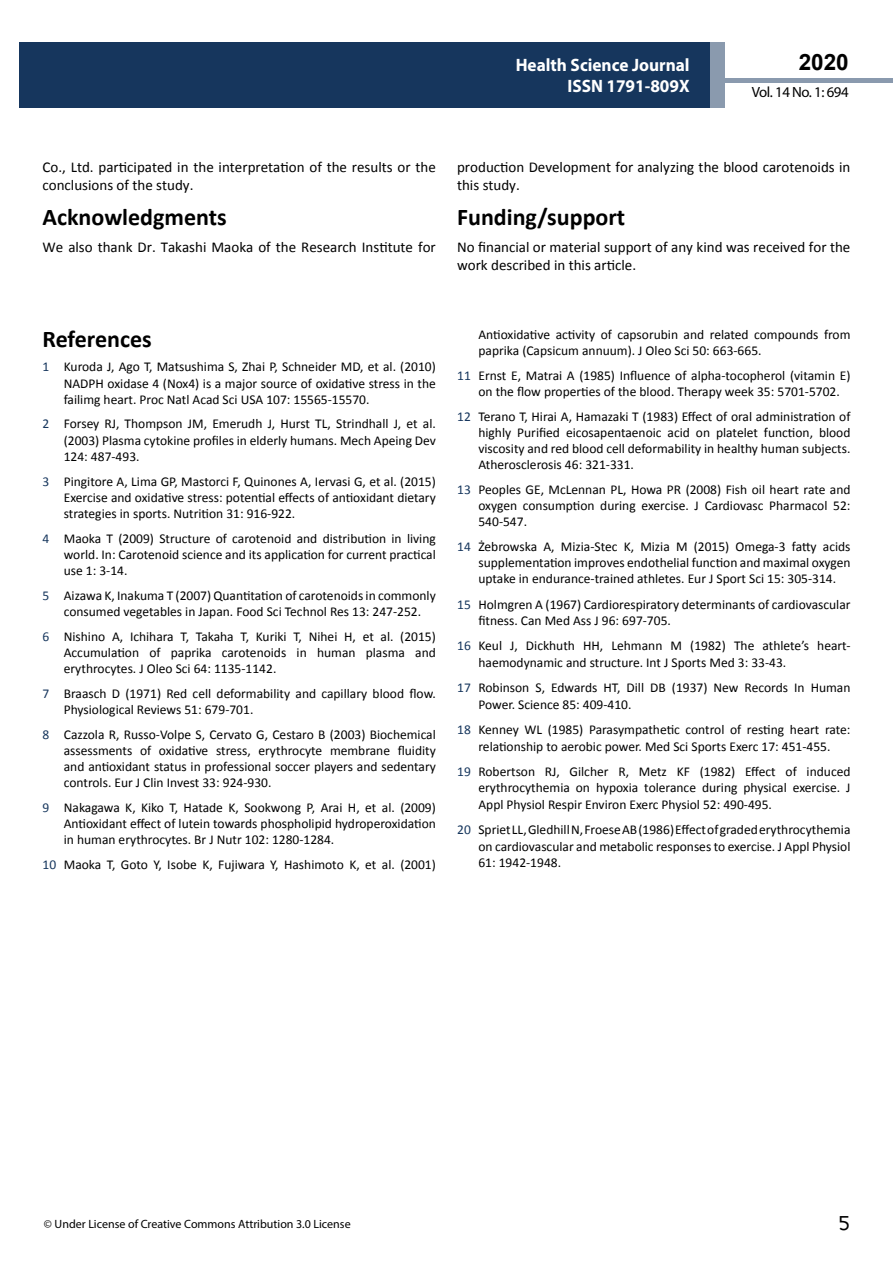
<style>
.page{position:relative;width:893px;height:1263px;background:#fff}
.page>*{position:absolute;margin:0;border:0;box-sizing:border-box;transform-origin:0 0}
.t1{font:25.5px "Tunga";color:#000}
.t2{font:700 24px "Calibri";color:#000}
.t3{font:700 22.5px "Arial";color:#000}
.t4{font:700 18px/21.6px "Myriad Pro";color:#fff;text-align:right;scale:.96 1}
.t5{font:15px/18px "Calibri";color:#000}
.t6{font:14.85px "Myriad Pro";letter-spacing:-.03em;color:#000}
.t7{font:13.5px/16.2px "Calibri";color:#000;text-align:justify}
.t8{font:12px "Myriad Pro";color:#000}
.s1{color:#16365d}
</style>
<div class="page">
<hr style="left:725px;top:78px;width:168px;height:4px;background:#8a9aae">
<div style="left:19px;top:42px;width:690px;height:66px;background:#16365d"></div>
<div style="left:709px;top:42px;width:16px;height:66px;background:#8a9aae"></div>
<h3 class="t4" style="left:517px;top:53px;width:198px">ARCHIVOS DE MEDICINA<br>ISSN 169 - 465</h3>
<h3 class="t3" style="left:799px;top:47px;width:52px">2020</h3>
<h3 class="t4" style="left:516px;top:53px;width:183px">Health Science Journal<br>ISSN 1791-809X</h3>
<p class="t6" style="left:752px;top:83px;width:98px">Vol. 14 No. 1: 694</p>
<p class="t5" style="left:43px;top:158px;width:395px">Co., Ltd. participated in the interpretation of the results or the conclusions of the study.</p>
<h2 class="t2" style="left:43px;top:202px;width:186px">Acknowledgments</h2>
<p class="t5" style="left:43px;top:238px;width:395px">We also thank Dr. Takashi Maoka of the Research Institute for</p>
<p class="t5" style="left:457px;top:158px;width:395px">production Development for analyzing the blood carotenoids in this study.</p>
<h2 class="t2" style="left:457px;top:202px;width:170px">Funding/support</h2>
<p class="t5" style="left:457px;top:238px;width:395px">No financial or material support of any kind was received for the work described in this article.</p>
<h2 class="t2" style="left:43px;top:323px;width:111px">References</h2>
<p class="t7" style="left:64px;top:359px;width:374px;text-indent:-21px"><span class="s1">1</span> Kuroda J, Ago T, Matsushima S, Zhai P, Schneider MD, et al. (2010)<br>NADPH oxidase 4 (Nox4) is a major source of oxidative stress in the failimg heart. Proc Natl Acad Sci USA 107: 15565-15570.</p>
<p class="t7" style="left:64px;top:416px;width:374px;text-indent:-21px"><span class="s1">2</span> Forsey RJ, Thompson JM, Emerudh J, Hurst TL, Strindhall J, et al. (2003) Plasma cytokine profiles in elderly humans. Mech Apeing Dev 124: 487-493.</p>
<p class="t7" style="left:64px;top:473px;width:374px;text-indent:-21px"><span class="s1">3</span> Pingitore A, Lima GP, Mastorci F, Quinones A, Iervasi G, et al. (2015)<br>Exercise and oxidative stress: potential effects of antioxidant dietary strategies in sports. Nutrition 31: 916-922.</p>
<p class="t7" style="left:64px;top:530px;width:374px;text-indent:-21px"><span class="s1">4</span> Maoka T (2009) Structure of carotenoid and distribution in living world. In: Carotenoid science and its application for current practical use 1: 3-14.</p>
<p class="t7" style="left:43px;top:587px;width:395px;text-align:center"><span class="s1">5</span> Aizawa K, Inakuma T (2007) Quantitation of carotenoids in commonly consumed vegetables in Japan. Food Sci Technol Res 13: 247-252.</p>
<p class="t7" style="left:64px;top:628px;width:374px;text-indent:-21px"><span class="s1">6</span> Nishino A, Ichihara T, Takaha T, Kuriki T, Nihei H, et al. (2015)<br>Accumulation of paprika carotenoids in human plasma and erythrocytes. J Oleo Sci 64: 1135-1142.</p>
<p class="t7" style="left:64px;top:685px;width:374px;text-indent:-21px"><span class="s1">7</span> Braasch D (1971) Red cell deformability and capillary blood flow.<br>Physiological Reviews 51: 679-701.</p>
<p class="t7" style="left:64px;top:726px;width:374px;text-indent:-21px"><span class="s1">8</span> Cazzola R, Russo-Volpe S, Cervato G, Cestaro B (2003) Biochemical assessments of oxidative stress, erythrocyte membrane fluidity and antioxidant status in professional soccer players and sedentary controls. Eur J Clin Invest 33: 924-930.</p>
<p class="t7" style="left:64px;top:799px;width:374px;text-indent:-21px"><span class="s1">9</span> Nakagawa K, Kiko T, Hatade K, Sookwong P, Arai H, et al. (2009)<br>Antioxidant effect of lutein towards phospholipid hydroperoxidation in human erythrocytes. Br J Nutr 102: 1280-1284.</p>
<p class="t7" style="left:43px;top:856px;width:395px"><span class="s1">10</span> Maoka T, Goto Y, Isobe K, Fujiwara Y, Hashimoto K, et al. (2001)</p>
<p class="t7" style="left:478px;top:326px;width:374px">Antioxidative activity of capsorubin and related compounds from paprika (Capsicum annuum). J Oleo Sci 50: 663-665.</p>
<p class="t7" style="left:478px;top:367px;width:374px;text-indent:-21px"><span class="s1">11</span> Ernst E, Matrai A (1985) Influence of alpha-tocopherol (vitamin E) on the flow properties of the blood. Therapy week 35: 5701-5702.</p>
<p class="t7" style="left:478px;top:408px;width:374px;text-indent:-21px"><span class="s1">12</span> Terano T, Hirai A, Hamazaki T (1983) Effect of oral administration of highly Purified eicosapentaenoic acid on platelet function, blood viscosity and red blood cell deformability in healthy human subjects.<br>Atherosclerosis 46: 321-331.</p>
<p class="t7" style="left:478px;top:481px;width:374px;text-indent:-21px"><span class="s1">13</span> Peoples GE, McLennan PL, Howa PR (2008) Fish oil heart rate and oxygen consumption during exercise. J Cardiovasc Pharmacol 52:<br>540-547.</p>
<p class="t7" style="left:478px;top:538px;width:374px;text-indent:-21px"><span class="s1">14</span> Żebrowska A, Mizia-Stec K, Mizia M (2015) Omega-3 fatty acids supplementation improves endothelial function and maximal oxygen uptake in endurance-trained athletes. Eur J Sport Sci 15: 305-314.</p>
<p class="t7" style="left:478px;top:596px;width:374px;line-height:16.6px;text-indent:-21px"><span class="s1">15</span> Holmgren A (1967) Cardiorespiratory determinants of cardiovascular fitness. Can Med Ass J 96: 697-705.</p>
<p class="t7" style="left:478px;top:637px;width:374px;line-height:16.6px;text-indent:-21px"><span class="s1">16</span> Keul J, Dickhuth HH, Lehmann M (1982) The athlete’s heart&shy;haemodynamic and structure. Int J Sports Med 3: 33-43.</p>
<p class="t7" style="left:478px;top:679px;width:374px;line-height:16.6px;text-indent:-21px"><span class="s1">17</span> Robinson S, Edwards HT, Dill DB (1937) New Records In Human<br>Power. Science 85: 409-410.</p>
<p class="t7" style="left:457px;top:721px;width:395px;line-height:16.6px;text-align:center"><span class="s1">18</span> Kenney WL (1985) Parasympathetic control of resting heart rate: relationship to aerobic power. Med Sci Sports Exerc 17: 451-455.</p>
<p class="t7" style="left:478px;top:763px;width:374px;line-height:16.6px;text-indent:-21px"><span class="s1">19</span> Robertson RJ, Gilcher R, Metz KF (1982) Effect of induced erythrocythemia on hypoxia tolerance during physical exercise. J Appl Physiol Respir Environ Exerc Physiol 52: 490-495.</p>
<p class="t7" style="left:478px;top:821px;width:374px;line-height:16.6px;text-indent:-21px"><span class="s1">20</span> SprietLL,GledhillN,FroeseAB(1986)Effectofgradederythrocythemia on cardiovascular and metabolic responses to exercise. J Appl Physiol 61: 1942-1948.</p>
<p class="t8" style="left:44px;top:1217px;width:308px">© Under License of Creative Commons Attribution 3.0 License</p>
<h1 class="t1" style="left:839px;top:1206px;width:13px">5</h1>
</div>
